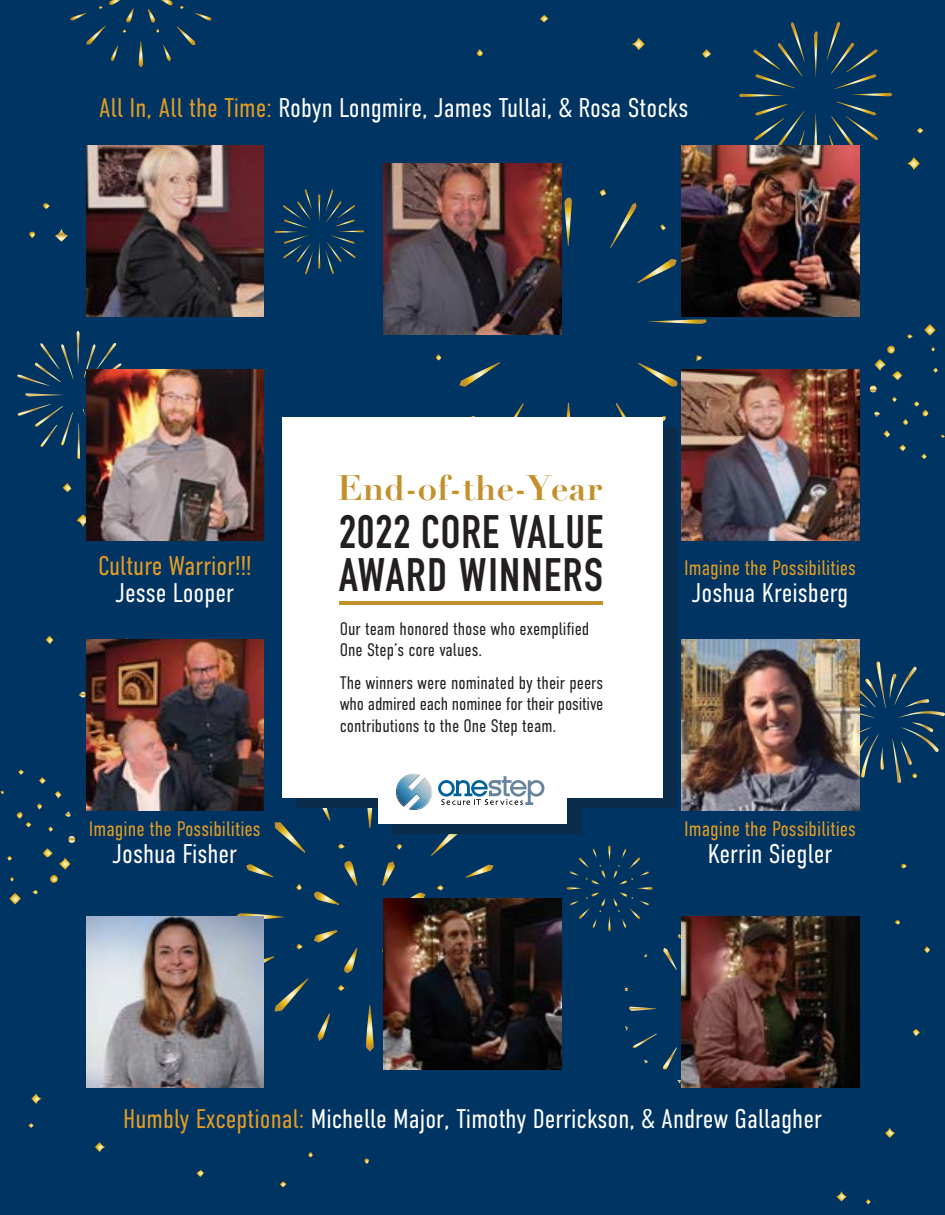
<style>
.page{position:relative;width:945px;height:1215px;background:#003462}
.page>*{position:absolute;margin:0;border:0;box-sizing:border-box;transform-origin:0 0}
.t1{font:700 46.2px/42.9px "DIN Condensed";letter-spacing:.02em;color:#231f20}
.t2{font:700 34.65px "Didot";color:#c2912e}
.t3{font:300 27px "DIN Condensed";color:#fff}
.t4{font:300 27px "DIN Condensed";color:#e29c25}
.t5{font:300 21px "DIN Condensed";color:#e29c25}
.t6{font:300 18.15px/21.5px "DIN Condensed";color:#231f20}
.s1{color:#e29c25}
</style>
<div class="page">
<svg style="left:859px;top:662px;width:86px;height:121px"></svg>
<svg style="left:566px;top:845px;width:87px;height:87px"></svg>
<svg style="left:70px;top:0;width:142px;height:68px"></svg>
<svg style="left:76px;top:514px;width:13px;height:14px"></svg>
<svg style="left:55px;top:229px;width:13px;height:13px"></svg>
<svg style="left:62px;top:483px;width:10px;height:9px"></svg>
<svg style="left:46px;top:636px;width:7px;height:8px"></svg>
<svg style="left:79px;top:692px;width:7px;height:6px"></svg>
<svg style="left:29px;top:232px;width:6px;height:6px"></svg>
<svg style="left:43px;top:203px;width:7px;height:6px"></svg>
<svg style="left:25px;top:393px;width:38px;height:3px"></svg>
<svg style="left:17px;top:331px;width:122px;height:55px"></svg>
<svg style="left:17px;top:404px;width:69px;height:55px"></svg>
<svg style="left:924px;top:324px;width:12px;height:12px"></svg>
<svg style="left:875px;top:346px;width:27px;height:34px"></svg>
<svg style="left:870px;top:386px;width:7px;height:6px"></svg>
<svg style="left:883px;top:430px;width:7px;height:8px"></svg>
<svg style="left:899px;top:444px;width:7px;height:7px"></svg>
<svg style="left:903px;top:419px;width:5px;height:6px"></svg>
<svg style="left:933px;top:368px;width:6px;height:5px"></svg>
<svg style="left:914px;top:401px;width:15px;height:16px"></svg>
<svg style="left:874px;top:412px;width:6px;height:5px"></svg>
<svg style="left:907px;top:334px;width:6px;height:5px"></svg>
<svg style="left:921px;top:454px;width:6px;height:5px"></svg>
<svg style="left:892px;top:397px;width:5px;height:5px"></svg>
<svg style="left:931px;top:347px;width:4px;height:4px"></svg>
<svg style="left:9px;top:893px;width:12px;height:11px"></svg>
<svg style="left:55px;top:791px;width:7px;height:7px"></svg>
<svg style="left:39px;top:777px;width:7px;height:7px"></svg>
<svg style="left:37px;top:804px;width:5px;height:6px"></svg>
<svg style="left:6px;top:856px;width:6px;height:5px"></svg>
<svg style="left:16px;top:812px;width:15px;height:15px"></svg>
<svg style="left:65px;top:812px;width:6px;height:5px"></svg>
<svg style="left:32px;top:890px;width:6px;height:4px"></svg>
<svg style="left:18px;top:769px;width:6px;height:6px"></svg>
<svg style="left:43px;top:826px;width:32px;height:57px"></svg>
<svg style="left:10px;top:877px;width:4px;height:5px"></svg>
<svg style="left:629px;top:1007px;width:27px;height:4px"></svg>
<svg style="left:663px;top:948px;width:14px;height:22px"></svg>
<svg style="left:625px;top:1026px;width:52px;height:44px"></svg>
<svg style="left:814px;top:113px;width:4px;height:33px"></svg>
<svg style="left:814px;top:31px;width:4px;height:46px"></svg>
<svg style="left:739px;top:94px;width:43px;height:3px"></svg>
<svg style="left:754px;top:104px;width:51px;height:42px"></svg>
<svg style="left:827px;top:22px;width:66px;height:146px"></svg>
<svg style="left:754px;top:22px;width:51px;height:66px"></svg>
<svg style="left:907px;top:157px;width:13px;height:13px"></svg>
<svg style="left:631px;top:38px;width:14px;height:12px"></svg>
<svg style="left:702px;top:49px;width:9px;height:9px"></svg>
<svg style="left:540px;top:15px;width:8px;height:7px"></svg>
<svg style="left:477px;top:49px;width:6px;height:7px"></svg>
<svg style="left:917px;top:128px;width:6px;height:6px"></svg>
<svg style="left:564px;top:198px;width:8px;height:48px"></svg>
<svg style="left:566px;top:403px;width:5px;height:14px"></svg>
<svg style="left:459px;top:362px;width:41px;height:25px"></svg>
<svg style="left:637px;top:259px;width:40px;height:24px"></svg>
<svg style="left:638px;top:363px;width:40px;height:24px"></svg>
<svg style="left:647px;top:319px;width:59px;height:5px"></svg>
<svg style="left:610px;top:203px;width:27px;height:45px"></svg>
<svg style="left:616px;top:403px;width:10px;height:14px"></svg>
<svg style="left:514px;top:403px;width:10px;height:14px"></svg>
<svg style="left:660px;top:224px;width:6px;height:6px"></svg>
<svg style="left:599px;top:189px;width:7px;height:7px"></svg>
<svg style="left:696px;top:355px;width:6px;height:6px"></svg>
<svg style="left:436px;top:354px;width:5px;height:7px"></svg>
<svg style="left:662px;top:416px;width:4px;height:5px"></svg>
<svg style="left:367px;top:808px;width:6px;height:20px"></svg>
<svg style="left:366px;top:1005px;width:8px;height:47px"></svg>
<svg style="left:236px;top:913px;width:48px;height:8px"></svg>
<svg style="left:275px;top:978px;width:33px;height:33px"></svg>
<svg style="left:275px;top:822px;width:30px;height:31px"></svg>
<svg style="left:344px;top:948px;width:13px;height:25px"></svg>
<svg style="left:314px;top:930px;width:23px;height:13px"></svg>
<svg style="left:344px;top:861px;width:13px;height:25px"></svg>
<svg style="left:314px;top:892px;width:25px;height:13px"></svg>
<svg style="left:382px;top:949px;width:2px;height:25px"></svg>
<svg style="left:246px;top:864px;width:27px;height:13px"></svg>
<svg style="left:263px;top:956px;width:11px;height:14px"></svg>
<svg style="left:322px;top:808px;width:8px;height:13px"></svg>
<svg style="left:317px;top:1014px;width:13px;height:27px"></svg>
<svg style="left:338px;top:985px;width:7px;height:6px"></svg>
<svg style="left:296px;top:884px;width:6px;height:6px"></svg>
<svg style="left:338px;top:844px;width:7px;height:5px"></svg>
<svg style="left:296px;top:944px;width:7px;height:5px"></svg>
<svg style="left:274px;top:189px;width:46px;height:85px"></svg>
<svg style="left:326px;top:189px;width:38px;height:85px"></svg>
<svg style="left:31px;top:1094px;width:11px;height:10px"></svg>
<svg style="left:95px;top:1142px;width:11px;height:10px"></svg>
<svg style="left:197px;top:1170px;width:7px;height:7px"></svg>
<svg style="left:280px;top:1181px;width:7px;height:6px"></svg>
<svg style="left:308px;top:1152px;width:5px;height:5px"></svg>
<svg style="left:364px;top:1159px;width:5px;height:5px"></svg>
<svg style="left:28px;top:1123px;width:6px;height:5px"></svg>
<svg style="left:836px;top:1191px;width:11px;height:11px"></svg>
<svg style="left:885px;top:1127px;width:10px;height:11px"></svg>
<svg style="left:912px;top:1029px;width:8px;height:7px"></svg>
<svg style="left:924px;top:946px;width:6px;height:7px"></svg>
<svg style="left:895px;top:920px;width:5px;height:5px"></svg>
<svg style="left:901px;top:864px;width:6px;height:5px"></svg>
<svg style="left:866px;top:1199px;width:5px;height:5px"></svg>
<div style="left:296px;top:428px;width:380px;height:380px;background:#0b2c4b"></div>
<div style="left:392px;top:780px;width:189px;height:54px;background:#0b2c4b"></div>
<div style="left:282px;top:417px;width:381px;height:381px;background:#fff"></div>
<div style="left:378px;top:770px;width:189px;height:54px;background:#fff"></div>
<svg style="left:382px;top:774px;width:162px;height:131px"></svg>
<hr style="left:339px;top:601px;width:264px;height:3px;background:#c2912e">
<img style="left:86px;top:146px;width:178px;height:170px">
<img style="left:384px;top:164px;width:177px;height:170px">
<img style="left:681px;top:146px;width:178px;height:170px">
<img style="left:86px;top:917px;width:177px;height:170px">
<img style="left:384px;top:899px;width:177px;height:170px">
<img style="left:681px;top:917px;width:178px;height:170px">
<img style="left:86px;top:640px;width:178px;height:170px">
<img style="left:86px;top:370px;width:178px;height:170px">
<img style="left:681px;top:640px;width:178px;height:170px">
<img style="left:681px;top:370px;width:178px;height:170px">
<p class="t3" style="left:99px;top:93px;width:591px"><span class="s1">All In, All the Time:</span> Robyn Longmire, James Tullai, &amp; Rosa Stocks</p>
<p class="t4" style="left:98px;top:551px;width:155px">Culture Warrior!!!</p>
<p class="t3" style="left:116px;top:578px;width:120px">Jesse Looper</p>
<p class="t5" style="left:89px;top:817px;width:173px">Imagine the Possibilities</p>
<p class="t3" style="left:113px;top:839px;width:126px">Joshua Fisher</p>
<p class="t2" style="left:338px;top:466px;width:266px">End-of-the-Year</p>
<h1 class="t1" style="left:339px;top:510px;width:265px">2022 CORE VALUE<br>AWARD WINNERS</h1>
<p class="t6" style="left:340px;top:618px;width:251px">Our team honored those who exemplified<br>One Step’s core values.</p>
<p class="t6" style="left:340px;top:672px;width:265px;text-align:justify">The winners were nominated by their peers who admired each nominee for their positive contributions to the One Step team.</p>
<p class="t5" style="left:684px;top:556px;width:173px">Imagine the Possibilities</p>
<p class="t3" style="left:692px;top:578px;width:158px">Joshua Kreisberg</p>
<p class="t5" style="left:684px;top:817px;width:173px">Imagine the Possibilities</p>
<p class="t3" style="left:708px;top:839px;width:126px">Kerrin Siegler</p>
<p class="t3" style="left:123px;top:1103px;width:700px"><span class="s1">Humbly Exceptional:</span> Michelle Major, Timothy Derrickson, &amp; Andrew Gallagher</p>
</div>
